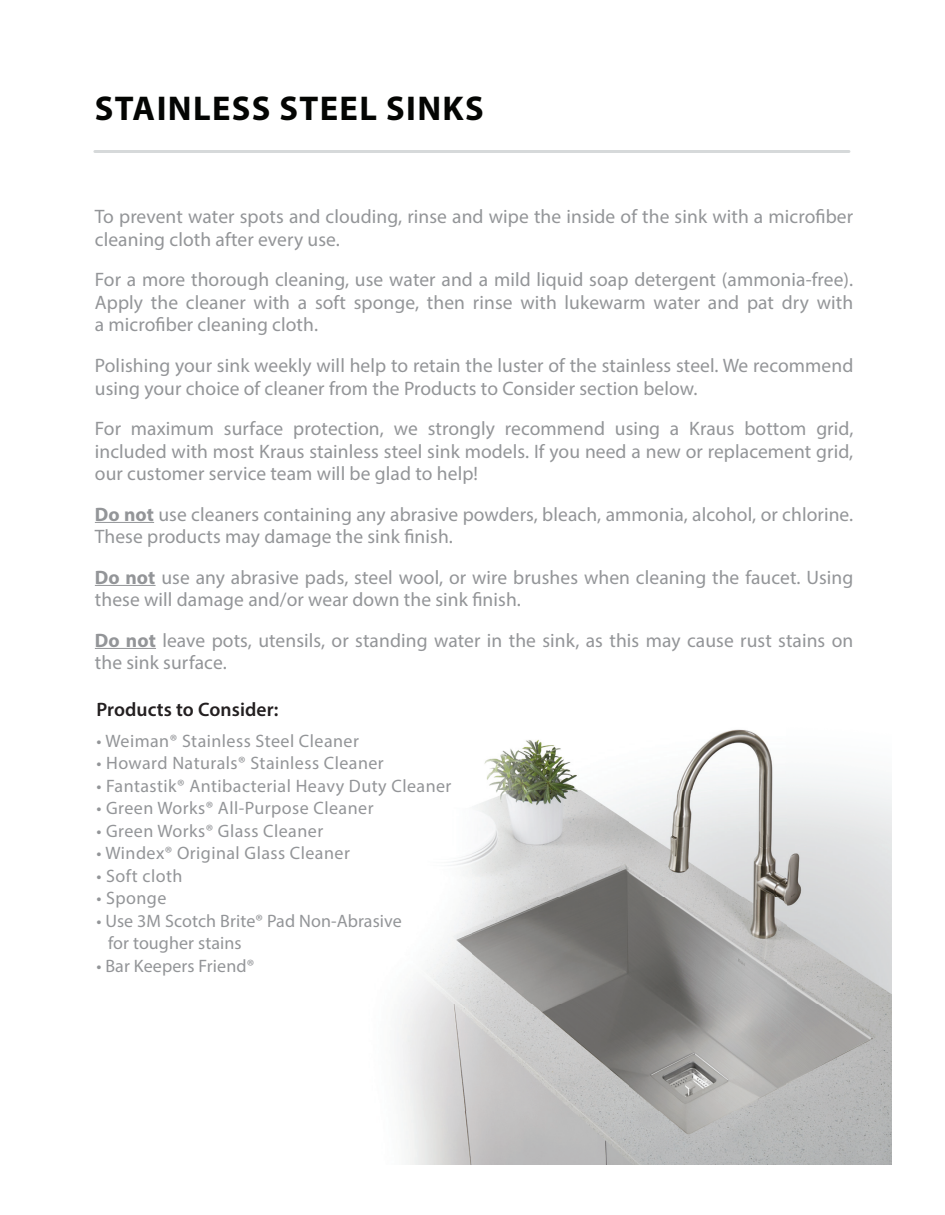
<style>
.page{position:relative;width:945px;height:1215px;background:#fff}
.page>*{position:absolute;margin:0;border:0;box-sizing:border-box;transform-origin:0 0}
.t1{font:700 34.5px "Myriad Pro";letter-spacing:.04em;color:#040503}
.t2{font:19.5px/22.5px "Myriad Pro";letter-spacing:.005em;color:#939598}
.t3{font:600 19.5px "Myriad Pro";letter-spacing:.005em;color:#231f20}
.t4{font:18px "Myriad Pro";letter-spacing:.025em;color:#939598}
.t5{font:18px/22.5px "Myriad Pro";letter-spacing:.005em;color:#939598}
.s1{font-weight:700}
</style>
<div class="page">
<img style="left:397px;top:729px;width:494px;height:435px">
<hr style="left:95px;top:150px;width:754px;height:3px;background:#d6d9da">
<hr style="left:95px;top:522px;width:59px;height:1px;background:#939598">
<hr style="left:95px;top:585px;width:61px;height:1px;background:#939598">
<hr style="left:95px;top:648px;width:61px;height:1px;background:#939598">
<h1 class="t1" style="left:95px;top:86px;width:390px">STAINLESS STEEL SINKS</h1>
<p class="t2" style="left:95px;top:205px;width:760px">To prevent water spots and clouding, rinse and wipe the inside of the sink with a microfiber cleaning cloth after every use.</p>
<p class="t2" style="left:95px;top:268px;width:760px;text-align:justify">For a more thorough cleaning, use water and a mild liquid soap detergent (ammonia-free).<br>Apply the cleaner with a soft sponge, then rinse with lukewarm water and pat dry with a microfiber cleaning cloth.</p>
<p class="t2" style="left:95px;top:354px;width:760px">Polishing your sink weekly will help to retain the luster of the stainless steel. We recommend using your choice of cleaner from the Products to Consider section below.</p>
<p class="t2" style="left:95px;top:417px;width:760px;text-align:justify">For maximum surface protection, we strongly recommend using a Kraus bottom grid, included with most Kraus stainless steel sink models. If you need a new or replacement grid, our customer service team will be glad to help!</p>
<p class="t2" style="left:95px;top:502px;width:760px"><span class="s1">Do not</span> use cleaners containing any abrasive powders, bleach, ammonia, alcohol, or chlorine.<br>These products may damage the sink finish.</p>
<p class="t2" style="left:95px;top:565px;width:760px"><span class="s1">Do not</span> use any abrasive pads, steel wool, or wire brushes when cleaning the faucet. Using these will damage and/or wear down the sink finish.</p>
<p class="t2" style="left:95px;top:628px;width:760px"><span class="s1">Do not</span> leave pots, utensils, or standing water in the sink, as this may cause rust stains on the sink surface.</p>
<p class="t3" style="left:96px;top:697px;width:183px">Products to Consider:</p>
<p class="t4" style="left:96px;top:729px;width:264px">• Weiman® Stainless Steel Cleaner</p>
<p class="t4" style="left:96px;top:752px;width:289px">• Howard Naturals® Stainless Cleaner</p>
<p class="t4" style="left:96px;top:774px;width:357px">• Fantastik® Antibacterial Heavy Duty Cleaner</p>
<p class="t4" style="left:96px;top:797px;width:279px">• Green Works® All-Purpose Cleaner</p>
<p class="t4" style="left:96px;top:819px;width:228px">• Green Works® Glass Cleaner</p>
<p class="t4" style="left:96px;top:842px;width:255px">• Windex® Original Glass Cleaner</p>
<p class="t4" style="left:96px;top:864px;width:88px">• Soft cloth</p>
<p class="t4" style="left:96px;top:887px;width:72px">• Sponge</p>
<p class="t5" style="left:108px;top:909px;width:295px;text-indent:-12px">• Use 3M Scotch Brite® Pad Non-Abrasive for tougher stains</p>
<p class="t5" style="left:96px;top:954px;width:159px">• Bar Keepers Friend®</p>
</div>
